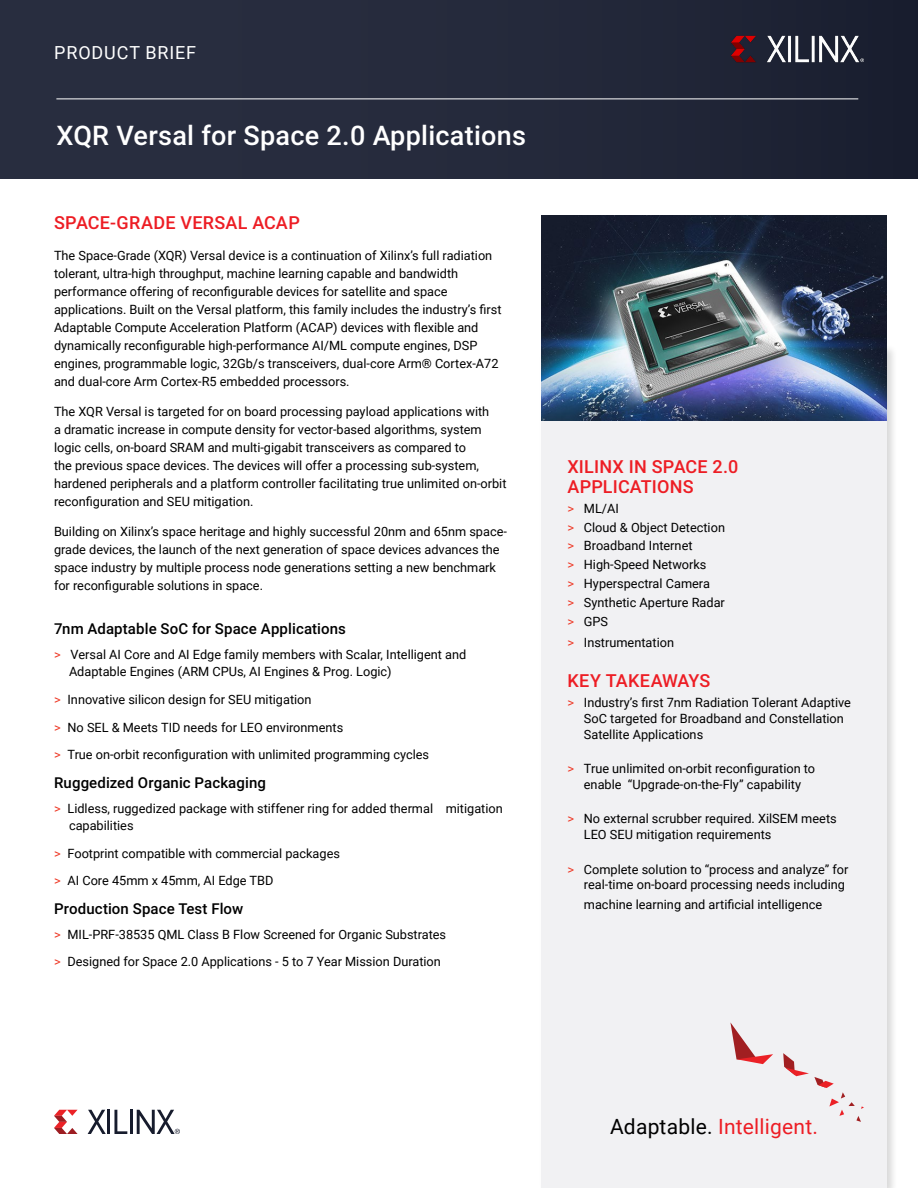
<style>
.page{position:relative;width:918px;height:1188px;background:#fff}
.page>*{position:absolute;margin:0;border:0;box-sizing:border-box;transform-origin:0 0}
.t1{font:500 27px "Roboto";letter-spacing:.01em;color:#fff}
.t2{font:21px "Roboto";letter-spacing:.01em;color:#ed1d24}
.t3{font:500 18px/19.5px "Roboto";letter-spacing:.015em;color:#ed1d24}
.t4{font:18px "Roboto";letter-spacing:.045em;color:#fff}
.t5{font:500 15px "Roboto";letter-spacing:.01em;color:#000101}
.t6{font:12.75px/18px "Roboto";color:#000}
.s1{color:#ee3825}
.s2{color:#000}
</style>
<div class="page">
<div style="left:0;top:0;width:918px;height:178px;background:#262b3c"></div>
<svg style="left:54px;top:1110px;width:24px;height:24px"></svg>
<svg style="left:88px;top:1110px;width:18px;height:24px"></svg>
<hr style="left:108px;top:1110px;width:2px;height:24px;background:#171c2d">
<svg style="left:114px;top:1110px;width:13px;height:24px"></svg>
<hr style="left:130px;top:1110px;width:3px;height:24px;background:#171c2d">
<svg style="left:137px;top:1110px;width:43px;height:24px"></svg>
<img style="left:731px;top:35px;width:133px;height:28px">
<hr style="left:56px;top:99px;width:802px;height:1px;background:#fff">
<div style="left:539px;top:344px;width:359px;height:844px;background:#000;opacity:.15"></div>
<div style="left:541px;top:347px;width:346px;height:841px;background:#f1f1f3"></div>
<svg style="left:783px;top:1053px;width:81px;height:69px"></svg>
<svg style="left:730px;top:1022px;width:43px;height:42px"></svg>
<img style="left:542px;top:215px;width:345px;height:205px">
<h3 class="t4" style="left:54px;top:40px;width:143px">PRODUCT BRIEF</h3>
<h1 class="t1" style="left:56px;top:116px;width:471px">XQR Versal for Space 2.0 Applications</h1>
<h3 class="t3" style="left:54px;top:212px;width:247px">SPACE-GRADE VERSAL ACAP</h3>
<p class="t6" style="left:54px;top:246px;width:449px">The Space-Grade (XQR) Versal device is a continuation of Xilinx’s full radiation tolerant, ultra-high throughput, machine learning capable and bandwidth performance offering of reconfigurable devices for satellite and space applications. Built on the Versal platform, this family includes the industry’s first Adaptable Compute Acceleration Platform (ACAP) devices with flexible and dynamically reconfigurable high-performance AI/ML compute engines, DSP engines, programmable logic, 32Gb/s transceivers, dual-core Arm® Cortex-A72 and dual-core Arm Cortex-R5 embedded processors.</p>
<p class="t6" style="left:54px;top:402px;width:454px">The XQR Versal is targeted for on board processing payload applications with<br>a dramatic increase in compute density for vector-based algorithms, system logic cells, on-board SRAM and multi-gigabit transceivers as compared to<br>the previous space devices. The devices will offer a processing sub-system, hardened peripherals and a platform controller facilitating true unlimited on-orbit reconfiguration and SEU mitigation.</p>
<p class="t6" style="left:54px;top:522px;width:454px">Building on Xilinx’s space heritage and highly successful 20nm and 65nm space&shy;grade devices, the launch of the next generation of space devices advances the space industry by multiple process node generations setting a new benchmark for reconfigurable solutions in space.</p>
<p class="t5" style="left:54px;top:618px;width:294px">7nm Adaptable SoC for Space Applications</p>
<p class="t6" style="left:69px;top:645px;width:399px;line-height:17.2px;text-indent:-15px"><span class="s1">&gt;</span> Versal AI Core and AI Edge family members with Scalar, Intelligent and<br>Adaptable Engines (ARM CPUs, AI Engines &amp; Prog. Logic)</p>
<p class="t6" style="left:54px;top:685px;width:377px;line-height:27.8px"><span class="s1">&gt;</span> Innovative silicon design for SEU mitigation<br><span class="s1">&gt;</span> No SEL &amp; Meets TID needs for LEO environments<br><span class="s1">&gt;</span> True on-orbit reconfiguration with unlimited programming cycles</p>
<p class="t5" style="left:54px;top:772px;width:214px">Ruggedized Organic Packaging</p>
<p class="t6" style="left:69px;top:799px;width:435px;line-height:17.2px;text-indent:-15px"><span class="s1">&gt;</span> Lidless, ruggedized package with stiffener ring for added thermal mitigation capabilities</p>
<p class="t6" style="left:54px;top:839px;width:287px;line-height:27.8px"><span class="s1">&gt;</span> Footprint compatible with commercial packages <span class="s1">&gt;</span> AI Core 45mm x 45mm, AI Edge TBD</p>
<p class="t5" style="left:54px;top:898px;width:191px">Production Space Test Flow</p>
<p class="t6" style="left:54px;top:920px;width:394px;line-height:27.8px"><span class="s1">&gt;</span> MIL-PRF-38535 QML Class B Flow Screened for Organic Substrates <span class="s1">&gt;</span> Designed for Space 2.0 Applications - 5 to 7 Year Mission Duration</p>
<h3 class="t3" style="left:567px;top:456px;width:172px">XILINX IN SPACE 2.0<br>APPLICATIONS</h3>
<p class="t6" style="left:567px;top:499px;width:159px;line-height:18.8px"><span class="s1">&gt;</span> ML/AI<br><span class="s1">&gt;</span> Cloud &amp; Object Detection <span class="s1">&gt;</span> Broadband Internet<br><span class="s1">&gt;</span> High-Speed Networks<br><span class="s1">&gt;</span> Hyperspectral Camera<br><span class="s1">&gt;</span> Synthetic Aperture Radar <span class="s1">&gt;</span> GPS</p>
<p class="t6" style="left:567px;top:633px;width:108px"><span class="s1">&gt;</span> Instrumentation</p>
<h3 class="t3" style="left:567px;top:670px;width:144px">KEY TAKEAWAYS</h3>
<p class="t6" style="left:584px;top:694px;width:269px;line-height:15.8px;text-indent:-16px"><span class="s1">&gt;</span> Industry’s first 7nm Radiation Tolerant Adaptive<br>SoC targeted for Broadband and Constellation<br>Satellite Applications</p>
<p class="t6" style="left:567px;top:760px;width:249px;line-height:15.8px;text-align:center"><span class="s1">&gt;</span> True unlimited on-orbit reconfiguration to enable “Upgrade-on-the-Fly” capability</p>
<p class="t6" style="left:584px;top:811px;width:254px;line-height:15.8px;text-indent:-16px"><span class="s1">&gt;</span> No external scrubber required. XilSEM meets<br>LEO SEU mitigation requirements</p>
<p class="t6" style="left:567px;top:861px;width:283px;line-height:15.8px;text-align:right"><span class="s1">&gt;</span> Complete solution to “process and analyze” for real-time on-board processing needs including</p>
<p class="t6" style="left:584px;top:895px;width:240px">machine learning and artificial intelligence</p>
<h2 class="t2" style="left:610px;top:1112px;width:209px"><span class="s2">Adaptable.</span> Intelligent.</h2>
</div>
